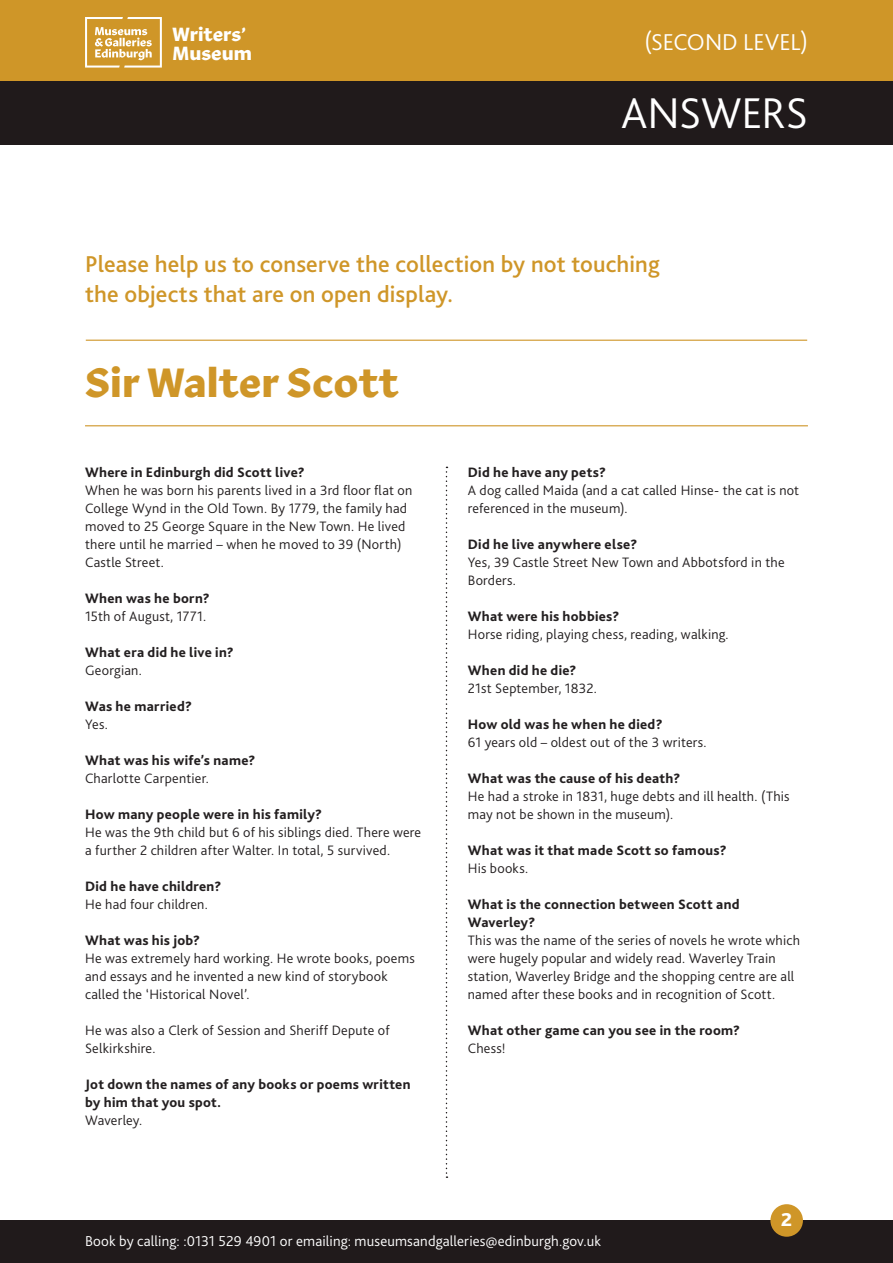
<style>
.page{position:relative;width:893px;height:1263px;background:#fff}
.page>*{position:absolute;margin:0;border:0;box-sizing:border-box;transform-origin:0 0}
.t1{font:300 45px "Bliss 2";letter-spacing:-.005em;color:#fff}
.t2{font:700 42px "Robinson";letter-spacing:.005em;color:#cf9628}
.t3{font:500 24px/30px "Bliss 2";letter-spacing:.005em;color:#cf9628}
.t4{font:300 24px "Bliss 2";letter-spacing:-.005em;color:#fff}
.t5{font:700 19.65px/18.5px "Robinson";color:#fff}
.t6{font:800 19.5px "Bliss 2";color:#fff}
.t7{font:300 15px "Bliss 2";letter-spacing:.005em;color:#fff}
.t8{font:300 14.25px/18px "Bliss 2";letter-spacing:.015em;color:#231f20}
.t9{font:800 14.25px/18px "Bliss 2";letter-spacing:.02em;color:#231f20}
.s1{font-weight:800}
.s2{font-weight:300}
</style>
<div class="page">
<div style="left:0;top:1220px;width:893px;height:43px;background:#201a1b"></div>
<div style="left:0;top:0;width:893px;height:81px;background:#cf9628"></div>
<div style="left:0;top:81px;width:893px;height:64px;background:#201a1b"></div>
<svg style="left:85px;top:17px;width:77px;height:51px"></svg>
<div style="left:770px;top:1204px;width:33px;height:33px;background:#cf9628;border-radius:50%"></div>
<svg style="left:446px;top:467px;width:1px;height:711px"></svg>
<hr style="left:86px;top:340px;width:721px;height:1px;background:#cf9628">
<hr style="left:85px;top:425px;width:723px;height:1px;background:#cf9628">
<h3 class="t5" style="left:173px;top:23px;width:81px">Writers’<br>Museum</h3>
<h3 class="t4" style="left:645px;top:27px;width:165px">(SECOND LEVEL)</h3>
<h1 class="t1" style="left:621px;top:85px;width:188px">ANSWERS</h1>
<p class="t3" style="left:85px;top:249px;width:576px">Please help us to conserve the collection by not touching the objects that are on open display.</p>
<p class="t2" style="left:85px;top:350px;width:315px">Sir Walter Scott</p>
<p class="t8" style="left:85px;top:463px;width:329px"><span class="s1">Where in Edinburgh did Scott live?<br></span>When he was born his parents lived in a 3rd floor flat on College Wynd in the Old Town. By 1779, the family had moved to 25 George Square in the New Town. He lived there until he married – when he moved to 39 (North)<br>Castle Street.</p>
<p class="t8" style="left:85px;top:589px;width:126px"><span class="s1">When was he born?<br></span>15th of August, 1771.</p>
<p class="t9" style="left:85px;top:643px;width:150px">What era did he live in?<br><span class="s2">Georgian.</span></p>
<p class="t9" style="left:85px;top:697px;width:109px">Was he married?<br><span class="s2">Yes.</span></p>
<p class="t9" style="left:85px;top:751px;width:172px">What was his wife’s name?<br><span class="s2">Charlotte Carpentier.</span></p>
<p class="t8" style="left:85px;top:805px;width:338px"><span class="s1">How many people were in his family?<br></span>He was the 9th child but 6 of his siblings died. There were a further 2 children after Walter. In total, 5 survived.</p>
<p class="t9" style="left:85px;top:877px;width:138px">Did he have children?<br><span class="s2">He had four children.</span></p>
<p class="t8" style="left:85px;top:931px;width:331px"><span class="s1">What was his job?<br></span>He was extremely hard working. He wrote books, poems and essays and he invented a new kind of storybook called the ‘Historical Novel’.</p>
<p class="t8" style="left:85px;top:1021px;width:306px">He was also a Clerk of Session and Sheriff Depute of<br>Selkirkshire.</p>
<p class="t9" style="left:85px;top:1075px;width:327px">Jot down the names of any books or poems written by him that you spot.<br><span class="s2">Waverley.</span></p>
<p class="t8" style="left:468px;top:463px;width:333px"><span class="s1">Did he have any pets?<br></span>A dog called Maida (and a cat called Hinse- the cat is not referenced in the museum).</p>
<p class="t8" style="left:468px;top:535px;width:318px"><span class="s1">Did he live anywhere else?<br></span>Yes, 39 Castle Street New Town and Abbotsford in the<br>Borders.</p>
<p class="t8" style="left:468px;top:607px;width:262px"><span class="s1">What were his hobbies?<br></span>Horse riding, playing chess, reading, walking.</p>
<p class="t8" style="left:468px;top:661px;width:131px"><span class="s1">When did he die?<br></span>21st September, 1832.</p>
<p class="t8" style="left:468px;top:715px;width:240px"><span class="s1">How old was he when he died?<br></span>61 years old – oldest out of the 3 writers.</p>
<p class="t8" style="left:468px;top:769px;width:323px"><span class="s1">What was the cause of his death?<br></span>He had a stroke in 1831, huge debts and ill health. (This may not be shown in the museum).</p>
<p class="t9" style="left:468px;top:841px;width:260px">What was it that made Scott so famous?<br><span class="s2">His books.</span></p>
<p class="t8" style="left:468px;top:895px;width:334px"><span class="s1">What is the connection between Scott and Waverley?<br></span>This was the name of the series of novels he wrote which were hugely popular and widely read. Waverley Train station, Waverley Bridge and the shopping centre are all named after these books and in recognition of Scott.</p>
<p class="t9" style="left:468px;top:1021px;width:274px">What other game can you see in the room?<br><span class="s2">Chess!</span></p>
<h3 class="t6" style="left:781px;top:1208px;width:12px">2</h3>
<p class="t7" style="left:85px;top:1232px;width:517px">Book by calling: :0131 529 4901 or emailing: museumsandgalleries@edinburgh.gov.uk</p>
</div>
